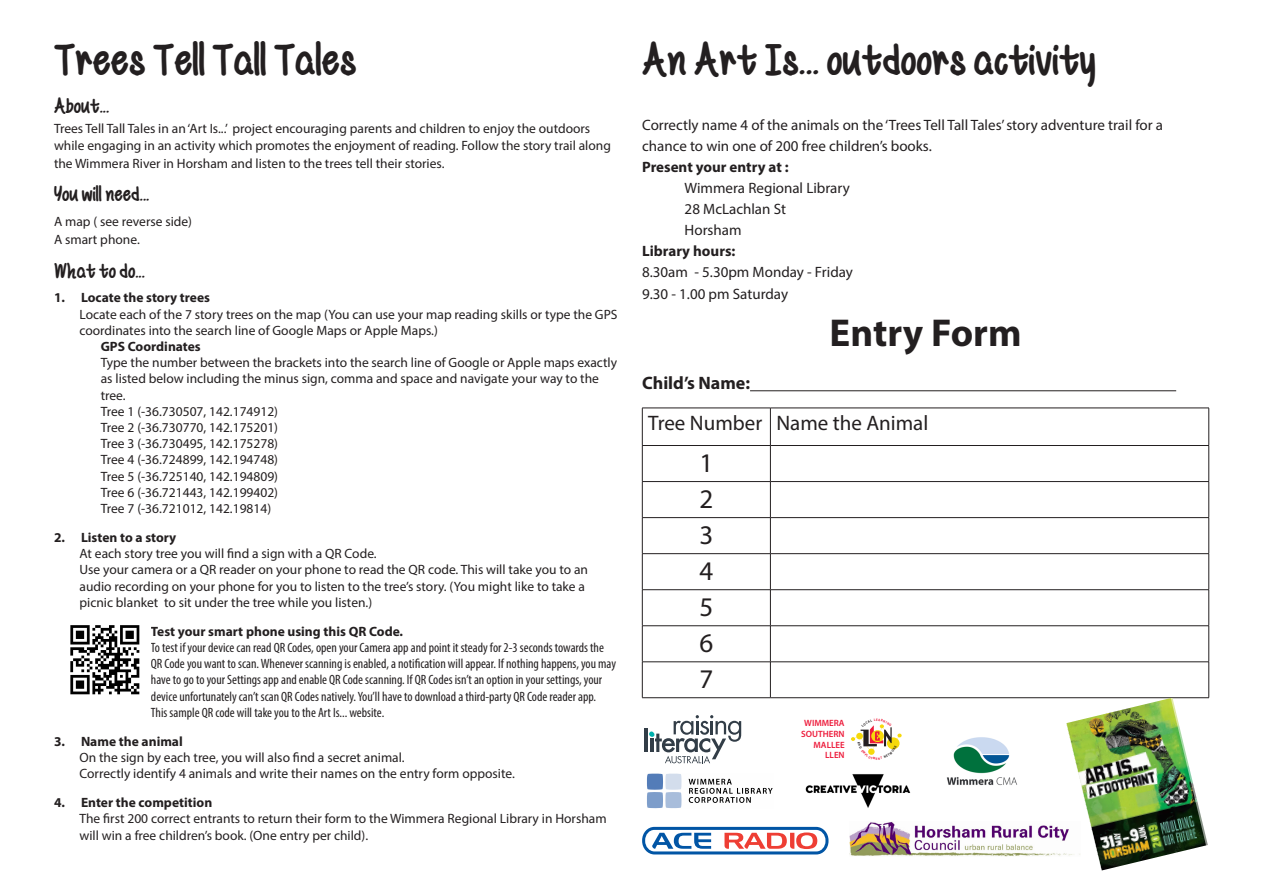
<style>
.page{position:relative;width:1263px;height:893px;background:#fff}
.page>*{position:absolute;margin:0;border:0;box-sizing:border-box;transform-origin:0 0}
.t1{font:45px "Mf Be Yourself";color:#231f20}
.t2{font:700 39px "Myriad Pro";color:#231f20}
.t3{font:27px "Myriad Pro";color:#231f20}
.t4{font:21px "Mf Be Yourself";color:#231f20}
.t5{font:21px "Myriad Pro";color:#231f20}
.t6{font:700 18px "Myriad Pro";color:#231f20}
.t7{font:15px/21px "Myriad Pro";color:#231f20}
.t8{font:700 15px "Myriad Pro";color:#231f20}
.t9{font:13.5px/16.2px "Myriad Pro";color:#231f20}
.t10{font:condensed 13.5px/16.2px "Myriad Pro";color:#231f20}
.t11{font:700 13.5px "Myriad Pro";color:#231f20}
.t12{font:600 9.15px/10.9px "Myriad Pro";color:#ed1a3a;text-align:right}
.t13{font:700 3.45px "Myriad Pro";color:#ed1a3a;scale:.85 1}
.s1{font-weight:700;font-stretch:normal}
</style>
<div class="page">
<hr style="left:750px;top:390px;width:426px;height:1px;background:#231f20">
<hr style="left:642px;top:408px;width:128px;height:1px;background:#231f20">
<hr style="left:642px;top:408px;width:1px;height:37px;background:#231f20">
<hr style="left:770px;top:408px;width:439px;height:1px;background:#231f20">
<hr style="left:770px;top:408px;width:1px;height:37px;background:#231f20">
<hr style="left:1208px;top:408px;width:1px;height:37px;background:#231f20">
<hr style="left:642px;top:445px;width:128px;height:1px;background:#231f20">
<hr style="left:642px;top:446px;width:1px;height:35px;background:#231f20">
<hr style="left:770px;top:445px;width:439px;height:1px;background:#231f20">
<hr style="left:770px;top:446px;width:1px;height:35px;background:#231f20">
<hr style="left:1208px;top:446px;width:1px;height:35px;background:#231f20">
<hr style="left:642px;top:481px;width:128px;height:1px;background:#231f20">
<hr style="left:642px;top:482px;width:1px;height:35px;background:#231f20">
<hr style="left:770px;top:481px;width:439px;height:1px;background:#231f20">
<hr style="left:770px;top:482px;width:1px;height:35px;background:#231f20">
<hr style="left:1208px;top:482px;width:1px;height:35px;background:#231f20">
<hr style="left:642px;top:517px;width:128px;height:1px;background:#231f20">
<hr style="left:642px;top:518px;width:1px;height:35px;background:#231f20">
<hr style="left:770px;top:517px;width:439px;height:1px;background:#231f20">
<hr style="left:770px;top:518px;width:1px;height:35px;background:#231f20">
<hr style="left:1208px;top:518px;width:1px;height:35px;background:#231f20">
<hr style="left:642px;top:553px;width:128px;height:1px;background:#231f20">
<hr style="left:642px;top:554px;width:1px;height:35px;background:#231f20">
<hr style="left:770px;top:553px;width:439px;height:1px;background:#231f20">
<hr style="left:770px;top:554px;width:1px;height:35px;background:#231f20">
<hr style="left:1208px;top:554px;width:1px;height:35px;background:#231f20">
<hr style="left:642px;top:589px;width:128px;height:1px;background:#231f20">
<hr style="left:642px;top:590px;width:1px;height:36px;background:#231f20">
<hr style="left:770px;top:589px;width:439px;height:1px;background:#231f20">
<hr style="left:770px;top:590px;width:1px;height:36px;background:#231f20">
<hr style="left:1208px;top:590px;width:1px;height:36px;background:#231f20">
<hr style="left:642px;top:625px;width:128px;height:1px;background:#231f20">
<hr style="left:642px;top:626px;width:1px;height:36px;background:#231f20">
<hr style="left:770px;top:625px;width:439px;height:1px;background:#231f20">
<hr style="left:770px;top:626px;width:1px;height:36px;background:#231f20">
<hr style="left:1208px;top:626px;width:1px;height:36px;background:#231f20">
<hr style="left:642px;top:662px;width:128px;height:1px;background:#231f20">
<hr style="left:642px;top:662px;width:1px;height:35px;background:#231f20">
<hr style="left:770px;top:662px;width:439px;height:1px;background:#231f20">
<hr style="left:770px;top:662px;width:1px;height:35px;background:#231f20">
<hr style="left:1208px;top:662px;width:1px;height:35px;background:#231f20">
<hr style="left:642px;top:697px;width:128px;height:1px;background:#231f20">
<hr style="left:770px;top:697px;width:439px;height:1px;background:#231f20">
<img style="left:70px;top:625px;width:70px;height:70px">
<hr style="left:644px;top:729px;width:3px;height:23px;background:#323d47">
<svg style="left:649px;top:715px;width:92px;height:48px"></svg>
<svg style="left:642px;top:827px;width:186px;height:27px"></svg>
<img style="left:805px;top:774px;width:106px;height:34px">
<svg style="left:647px;top:774px;width:126px;height:34px"></svg>
<img style="left:946px;top:737px;width:72px;height:49px">
<img style="left:850px;top:822px;width:216px;height:35px">
<img style="left:1066px;top:698px;width:142px;height:172px">
<svg style="left:851px;top:724px;width:51px;height:31px"></svg>
<p class="t1" style="left:54px;top:29px;width:304px">Trees Tell Tall Tales</p>
<p class="t4" style="left:54px;top:92px;width:57px">About...</p>
<p class="t9" style="left:54px;top:121px;width:558px">Trees Tell Tall Tales in an ‘Art Is...’ project encouraging parents and children to enjoy the outdoors while engaging in an activity which promotes the enjoyment of reading. Follow the story trail along</p>
<p class="t9" style="left:54px;top:155px;width:392px">the Wimmera River in Horsham and listen to the trees tell their stories.</p>
<p class="t4" style="left:54px;top:180px;width:97px">You will need...</p>
<p class="t9" style="left:54px;top:213px;width:140px">A map ( see reverse side)</p>
<p class="t9" style="left:54px;top:231px;width:87px">A smart phone.</p>
<p class="t4" style="left:54px;top:256px;width:92px">What to do...</p>
<p class="t11" style="left:54px;top:289px;width:158px">1. Locate the story trees</p>
<p class="t9" style="left:80px;top:306px;width:539px">Locate each of the 7 story trees on the map (You can use your map reading skills or type the GPS coordinates into the search line of Google Maps or Apple Maps.)</p>
<p class="t11" style="left:101px;top:338px;width:102px">GPS Coordinates</p>
<p class="t9" style="left:101px;top:354px;width:518px">Type the number between the brackets into the search line of Google or Apple maps exactly as listed below including the minus sign, comma and space and navigate your way to the tree.</p>
<p class="t9" style="left:101px;top:403px;width:179px">Tree 1 (-36.730507, 142.174912)</p>
<p class="t9" style="left:101px;top:419px;width:179px">Tree 2 (-36.730770, 142.175201)</p>
<p class="t9" style="left:101px;top:435px;width:179px">Tree 3 (-36.730495, 142.175278)</p>
<p class="t9" style="left:101px;top:452px;width:179px">Tree 4 (-36.724899, 142.194748)</p>
<p class="t9" style="left:101px;top:468px;width:179px">Tree 5 (-36.725140, 142.194809)</p>
<p class="t9" style="left:101px;top:484px;width:179px">Tree 6 (-36.721443, 142.199402)</p>
<p class="t9" style="left:101px;top:500px;width:172px">Tree 7 (-36.721012, 142.19814)</p>
<p class="t11" style="left:54px;top:529px;width:124px">2. Listen to a story</p>
<p class="t9" style="left:80px;top:545px;width:299px">At each story tree you will find a sign with a QR Code.</p>
<p class="t9" style="left:80px;top:562px;width:510px">Use your camera or a QR reader on your phone to read the QR code. This will take you to an audio recording on your phone for you to listen to the tree’s story. (You might like to take a picnic blanket to sit under the tree while you listen.)</p>
<p class="t10" style="left:151px;top:623px;width:467px"><span class="s1">Test your smart phone using this QR Code.<br></span>To test if your device can read QR Codes, open your Camera app and point it steady for 2-3 seconds towards the QR Code you want to scan. Whenever scanning is enabled, a notification will appear. If nothing happens, you may have to go to your Settings app and enable QR Code scanning. If QR Codes isn’t an option in your settings, your device unfortunately can’t scan QR Codes natively. You’ll have to download a third-party QR Code reader app.<br>This sample QR code will take you to the Art Is... website.</p>
<p class="t11" style="left:54px;top:732px;width:130px">3. Name the animal</p>
<p class="t9" style="left:80px;top:749px;width:327px">On the sign by each tree, you will also find a secret animal.</p>
<p class="t9" style="left:80px;top:765px;width:437px">Correctly identify 4 animals and write their names on the entry form opposite.</p>
<p class="t11" style="left:54px;top:794px;width:160px">4. Enter the competition</p>
<p class="t9" style="left:80px;top:810px;width:529px">The first 200 correct entrants to return their form to the Wimmera Regional Library in Horsham will win a free children’s book. (One entry per child).</p>
<p class="t1" style="left:642px;top:29px;width:455px">An Art Is... outdoors activity</p>
<p class="t7" style="left:642px;top:115px;width:522px">Correctly name 4 of the animals on the ‘Trees Tell Tall Tales’ story adventure trail for a chance to win one of 200 free children’s books.</p>
<p class="t8" style="left:642px;top:158px;width:148px">Present your entry at :</p>
<p class="t7" style="left:685px;top:178px;width:167px">Wimmera Regional Library</p>
<p class="t7" style="left:685px;top:199px;width:103px">28 McLachlan St</p>
<p class="t7" style="left:685px;top:220px;width:58px">Horsham</p>
<p class="t8" style="left:642px;top:242px;width:95px">Library hours:</p>
<p class="t7" style="left:642px;top:262px;width:212px">8.30am - 5.30pm Monday - Friday</p>
<p class="t7" style="left:642px;top:283px;width:147px">9.30 - 1.00 pm Saturday</p>
<p class="t2" style="left:829px;top:307px;width:193px">Entry Form</p>
<p class="t6" style="left:642px;top:371px;width:109px">Child’s Name:</p>
<p class="t5" style="left:648px;top:410px;width:115px">Tree Number</p>
<p class="t5" style="left:776px;top:410px;width:153px">Name the Animal</p>
<p class="t3" style="left:699px;top:446px;width:15px">1</p>
<p class="t3" style="left:699px;top:482px;width:15px">2</p>
<p class="t3" style="left:699px;top:518px;width:15px">3</p>
<p class="t3" style="left:699px;top:554px;width:15px">4</p>
<p class="t3" style="left:699px;top:590px;width:15px">5</p>
<p class="t3" style="left:699px;top:626px;width:15px">6</p>
<p class="t3" style="left:699px;top:662px;width:15px">7</p>
<p class="t13" style="left:876px;top:717px;width:3px">E</p>
<p class="t13" style="left:876px;top:756px;width:3px">E</p>
<p class="t12" style="left:801px;top:717px;width:45px">WIMMERA<br>SOUTHERN<br>MALLEE<br>LLEN</p>
</div>
